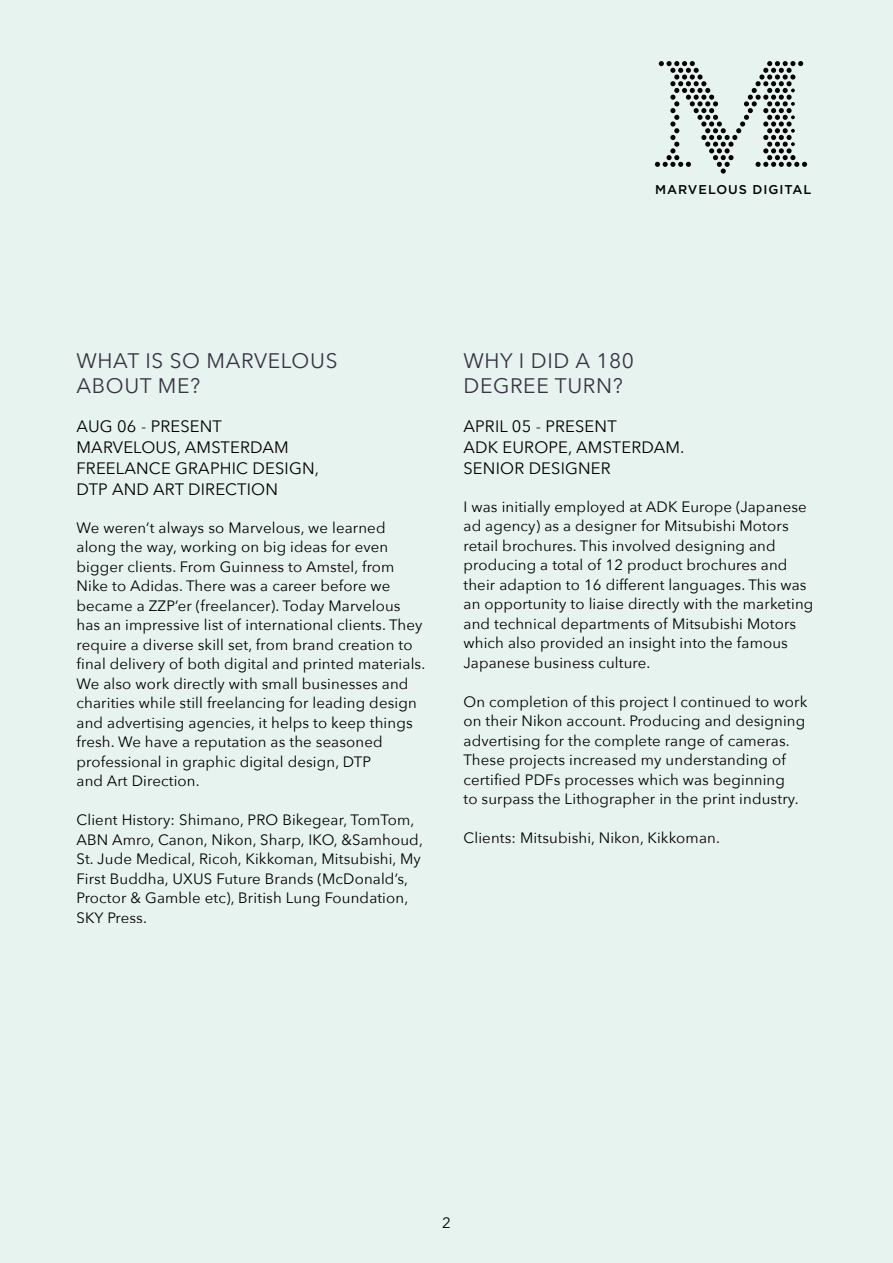
<style>
.page{position:relative;width:893px;height:1263px;background:#e7f3ef}
.page>*{position:absolute;margin:0;border:0;box-sizing:border-box;transform-origin:0 0}
.t1{font:21px/25.5px "Avenir Next";letter-spacing:.03em;color:#393343}
.t2{font:16.5px/21px "Avenir Next";letter-spacing:.01em;color:#000}
.t3{font:15px/19.5px "Avenir Next";letter-spacing:.01em;color:#000}
.t4{font:500 12.75px "Gotham";letter-spacing:.075em;color:#000}
</style>
<div class="page">
<svg style="left:655px;top:61px;width:152px;height:113px"></svg>
<p class="t4" style="left:655px;top:182px;width:158px">MARVELOUS DIGITAL</p>
<h1 class="t1" style="left:77px;top:347px;width:262px">WHAT IS SO MARVELOUS<br>ABOUT ME?</h1>
<p class="t2" style="left:77px;top:415px;width:244px">AUG 06 - PRESENT<br>MARVELOUS, AMSTERDAM<br>FREELANCE GRAPHIC DESIGN,<br>DTP AND ART DIRECTION</p>
<p class="t3" style="left:77px;top:517px;width:350px">We weren’t always so Marvelous, we learned along the way, working on big ideas for even bigger clients. From Guinness to Amstel, from Nike to Adidas. There was a career before we became a ZZP’er (freelancer). Today Marvelous has an impressive list of international clients. They require a diverse skill set, from brand creation to final delivery of both digital and printed materials.<br>We also work directly with small businesses and charities while still freelancing for leading design and advertising agencies, it helps to keep things fresh. We have a reputation as the seasoned professional in graphic digital design, DTP<br>and Art Direction.</p>
<p class="t3" style="left:77px;top:809px;width:348px">Client History: Shimano, PRO Bikegear, TomTom, ABN Amro, Canon, Nikon, Sharp, IKO, &amp;Samhoud, St. Jude Medical, Ricoh, Kikkoman, Mitsubishi, My First Buddha, UXUS Future Brands (McDonald’s, Proctor &amp; Gamble etc), British Lung Foundation, SKY Press.</p>
<h1 class="t1" style="left:463px;top:347px;width:172px">WHY I DID A 180<br>DEGREE TURN?</h1>
<p class="t2" style="left:463px;top:415px;width:222px">APRIL 05 - PRESENT<br>ADK EUROPE, AMSTERDAM.<br>SENIOR DESIGNER</p>
<p class="t3" style="left:463px;top:496px;width:351px">I was initially employed at ADK Europe (Japanese ad agency) as a designer for Mitsubishi Motors retail brochures. This involved designing and producing a total of 12 product brochures and their adaption to 16 different languages. This was an opportunity to liaise directly with the marketing and technical departments of Mitsubishi Motors which also provided an insight into the famous Japanese business culture.</p>
<p class="t3" style="left:463px;top:691px;width:345px">On completion of this project I continued to work on their Nikon account. Producing and designing advertising for the complete range of cameras.<br>These projects increased my understanding of certified PDFs processes which was beginning<br>to surpass the Lithographer in the print industry.</p>
<p class="t3" style="left:463px;top:827px;width:258px">Clients: Mitsubishi, Nikon, Kikkoman.</p>
<p class="t3" style="left:442px;top:1213px;width:10px">2</p>
</div>
